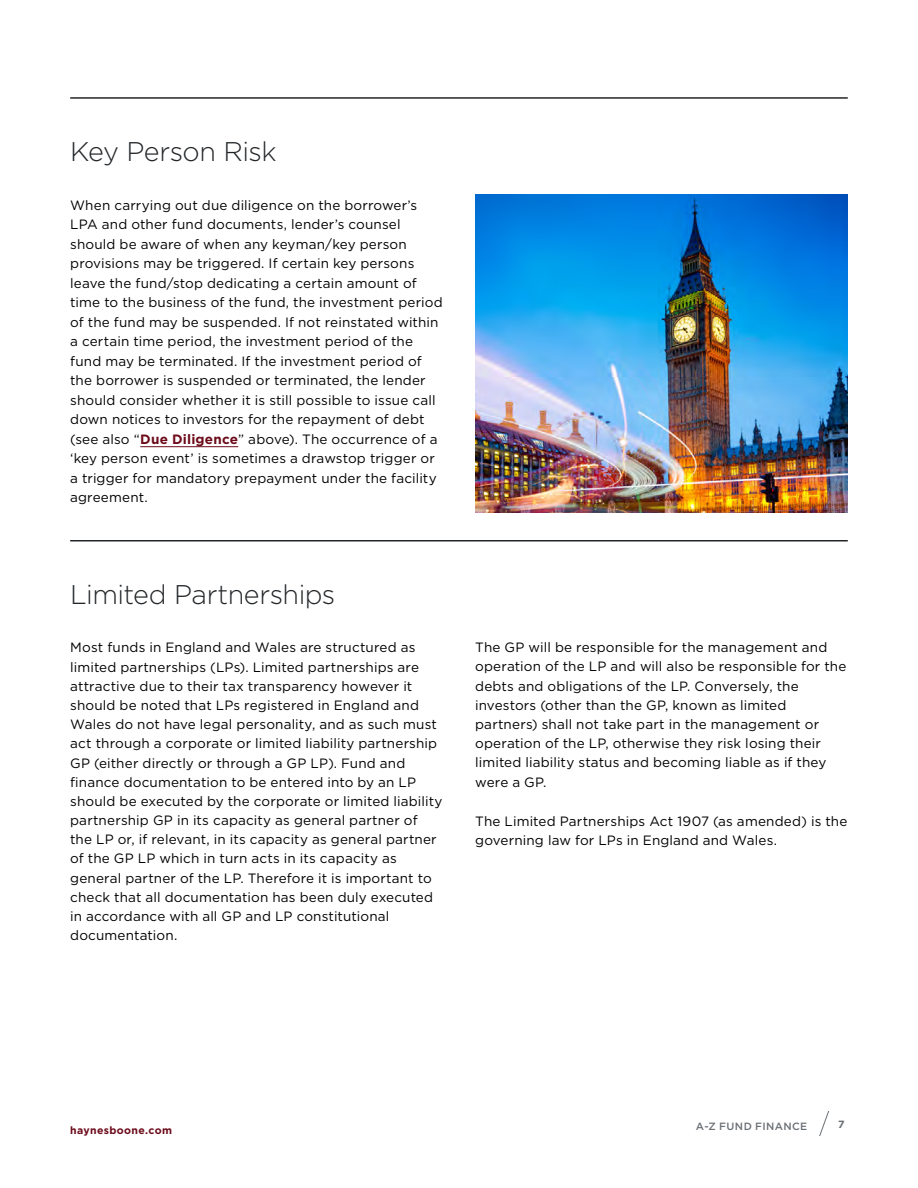
<style>
.page{position:relative;width:918px;height:1188px;background:#fff}
.page>*{position:absolute;margin:0;border:0;box-sizing:border-box;transform-origin:0 0}
.t1{font:300 27px "Gotham";letter-spacing:-.02em;color:#232629}
.t2{font:13.5px/19.2px "Gotham";letter-spacing:.01em;color:#000}
.t3{font:700 10.5px "Gotham";letter-spacing:.035em;color:#6c0b1a}
.t4{font:500 10.5px "Gotham";letter-spacing:.035em;color:#6b7075}
.t5{font:700 10.5px "Gotham";color:#6b7075}
.s1{font-weight:700;color:#6c0b1a}
</style>
<div class="page">
<svg style="left:819px;top:1112px;width:10px;height:24px"></svg>
<hr style="left:70px;top:97px;width:778px;height:2px;background:#232629">
<hr style="left:140px;top:446px;width:98px;height:1px;background:#6c0b1a">
<hr style="left:70px;top:540px;width:778px;height:2px;background:#232629">
<img style="left:475px;top:194px;width:373px;height:319px">
<h1 class="t1" style="left:70px;top:134px;width:208px">Key Person Risk</h1>
<p class="t2" style="left:70px;top:195px;width:374px">When carrying out due diligence on the borrower’s LPA and other fund documents, lender’s counsel should be aware of when any keyman/key person provisions may be triggered. If certain key persons leave the fund/stop dedicating a certain amount of time to the business of the fund, the investment period of the fund may be suspended. If not reinstated within a certain time period, the investment period of the fund may be terminated. If the investment period of the borrower is suspended or terminated, the lender should consider whether it is still possible to issue call down notices to investors for the repayment of debt (see also “<span class="s1">Due Diligence</span>” above). The occurrence of a ‘key person event’ is sometimes a drawstop trigger or a trigger for mandatory prepayment under the facility agreement.</p>
<h1 class="t1" style="left:70px;top:577px;width:267px">Limited Partnerships</h1>
<p class="t2" style="left:70px;top:638px;width:374px">Most funds in England and Wales are structured as limited partnerships (LPs). Limited partnerships are attractive due to their tax transparency however it should be noted that LPs registered in England and Wales do not have legal personality, and as such must act through a corporate or limited liability partnership GP (either directly or through a GP LP). Fund and finance documentation to be entered into by an LP should be executed by the corporate or limited liability partnership GP in its capacity as general partner of the LP or, if relevant, in its capacity as general partner of the GP LP which in turn acts in its capacity as general partner of the LP. Therefore it is important to check that all documentation has been duly executed in accordance with all GP and LP constitutional documentation.</p>
<p class="t2" style="left:475px;top:638px;width:373px">The GP will be responsible for the management and operation of the LP and will also be responsible for the debts and obligations of the LP. Conversely, the investors (other than the GP, known as limited partners) shall not take part in the management or operation of the LP, otherwise they risk losing their limited liability status and becoming liable as if they were a GP.</p>
<p class="t2" style="left:475px;top:811px;width:374px">The Limited Partnerships Act 1907 (as amended) is the governing law for LPs in England and Wales.</p>
<p class="t3" style="left:70px;top:1123px;width:103px">haynesboone.com</p>
<p class="t4" style="left:696px;top:1119px;width:113px">A-Z FUND FINANCE</p>
<p class="t5" style="left:838px;top:1118px;width:8px">7</p>
</div>
